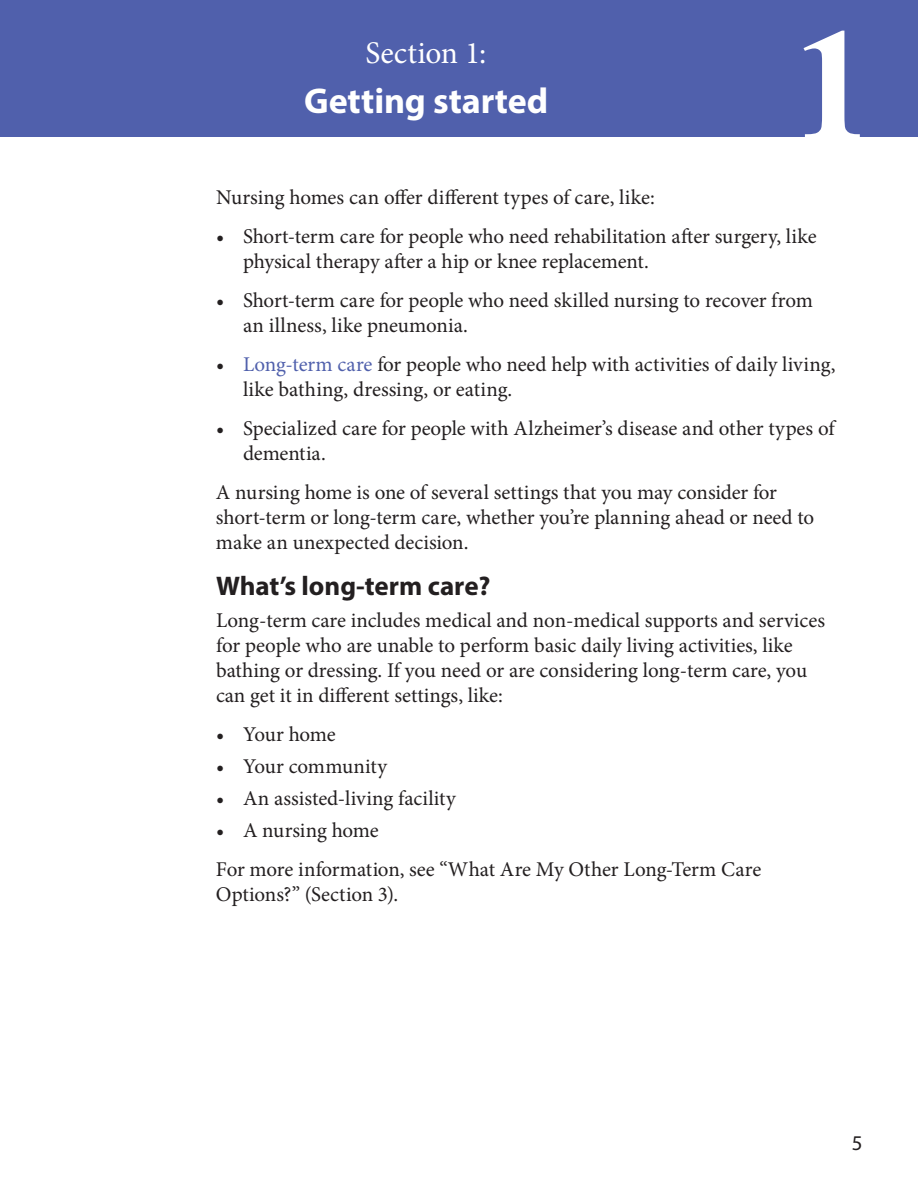
<style>
.page{position:relative;width:918px;height:1188px;background:#fff}
.page>*{position:absolute;margin:0;border:0;box-sizing:border-box;transform-origin:0 0}
.t1{font:700 157.5px "Times New Roman";color:#fff}
.t2{font:700 36px "Myriad Pro";color:#fff}
.t3{font:31.5px "Minion Pro";color:#fff}
.Heading_2{font:700 27px "Myriad Pro";color:#231f20}
.TEXT{font:21px/25.2px "Minion Pro";letter-spacing:-.005em;color:#231f20}
.t4{font:21px "Myriad Pro";color:#231f20}
.s1{color:#5060ac}
</style>
<div class="page">
<div style="left:0;top:0;width:918px;height:137px;background:#5060ac"></div>
<h1 class="t3" style="left:365px;top:32px;width:122px">Section 1:</h1>
<h1 class="t2" style="left:304px;top:78px;width:246px">Getting started</h1>
<h1 class="t1" style="left:793px;top:-25px;width:80px">1</h1>
<p class="TEXT" style="left:216px;top:185px;width:440px">Nursing homes can offer different types of care, like:</p>
<p class="TEXT" style="left:243px;top:224px;width:575px;text-indent:-27px">• Short-term care for people who need rehabilitation after surgery, like physical therapy after a hip or knee replacement.</p>
<p class="TEXT" style="left:243px;top:288px;width:572px;text-indent:-27px">• Short-term care for people who need skilled nursing to recover from an illness, like pneumonia.</p>
<p class="TEXT" style="left:216px;top:352px;width:10px">•</p>
<p class="TEXT" style="left:243px;top:352px;width:594px"><span class="s1">Long-term care</span> for people who need help with activities of daily living,</p>
<p class="TEXT" style="left:243px;top:377px;width:271px">like bathing, dressing, or eating.</p>
<p class="TEXT" style="left:243px;top:415px;width:593px;text-indent:-27px">• Specialized care for people with Alzheimer’s disease and other types of dementia.</p>
<p class="TEXT" style="left:216px;top:479px;width:600px">A nursing home is one of several settings that you may consider for short-term or long-term care, whether you’re planning ahead or need to make an unexpected decision.</p>
<p class="Heading_2" style="left:216px;top:568px;width:276px">What’s long-term care?</p>
<p class="TEXT" style="left:216px;top:608px;width:611px">Long-term care includes medical and non-medical supports and services for people who are unable to perform basic daily living activities, like bathing or dressing. If you need or are considering long-term care, you can get it in different settings, like:</p>
<p class="TEXT" style="left:216px;top:722px;width:121px">• Your home</p>
<p class="TEXT" style="left:216px;top:754px;width:173px">• Your community</p>
<p class="TEXT" style="left:216px;top:786px;width:241px">• An assisted-living facility</p>
<p class="TEXT" style="left:216px;top:818px;width:164px">• A nursing home</p>
<p class="TEXT" style="left:216px;top:856px;width:547px">For more information, see “What Are My Other Long-Term Care<br>Options?” (Section 3).</p>
<p class="t4" style="left:852px;top:1130px;width:12px">5</p>
</div>
